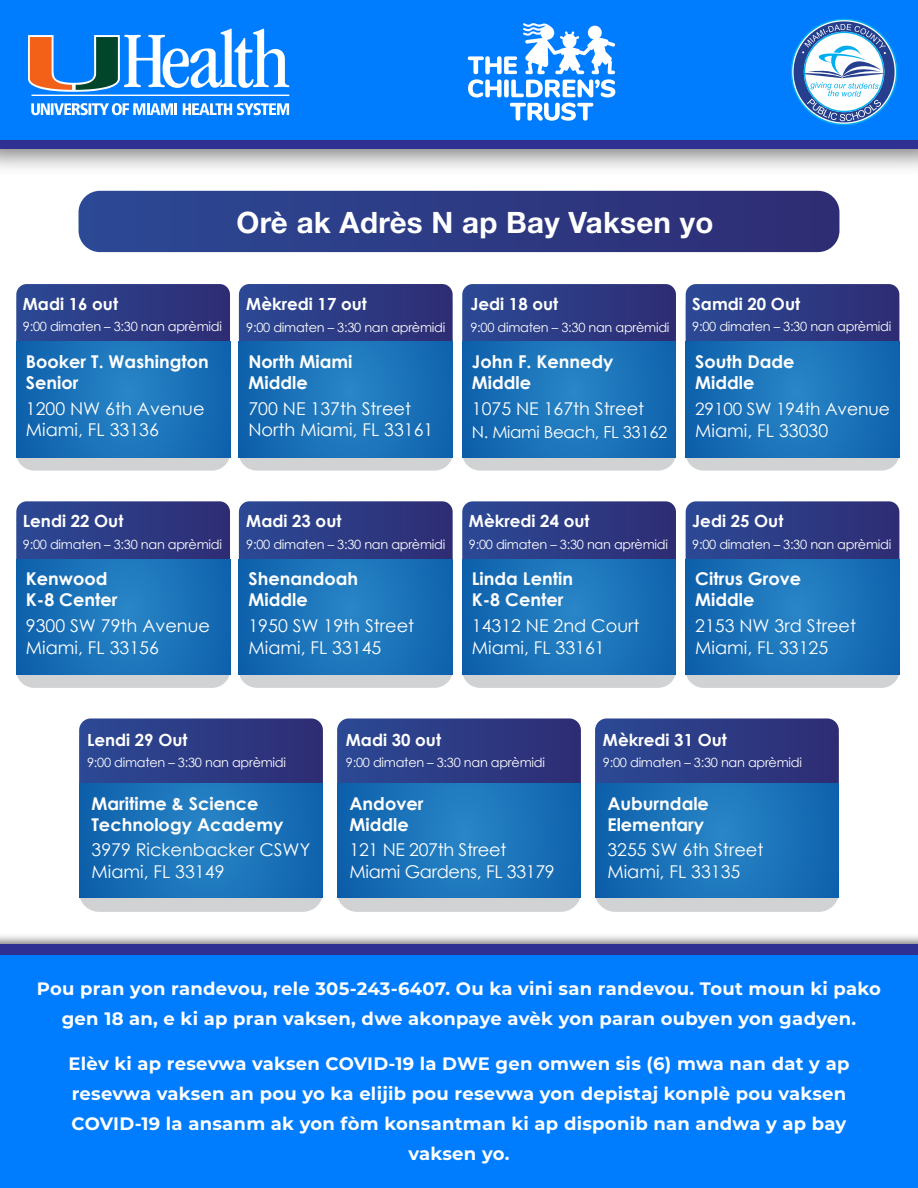
<style>
.page{position:relative;width:918px;height:1188px;background:#fff}
.page>*{position:absolute;margin:0;border:0;box-sizing:border-box;transform-origin:0 0}
.t1{font:700 29.55px "Helvetica Neue LT Std";letter-spacing:.01em;color:#fff}
.t2{font:700 18px/30px "Montserrat";letter-spacing:.015em;color:#fff;text-align:center}
.t3{font:17.55px/21.1px "Century Gothic";color:#fff}
.t4{font:700 17.55px/21.1px "Century Gothic";color:#fff}
.t5{font:17.55px/21.1px "Century Gothic";letter-spacing:-.02em;color:#fff}
.t6{font:17.1px "Century Gothic";letter-spacing:-.005em;color:#fff}
.t7{font:700 16.8px "Century Gothic";color:#fff}
.t8{font:16.5px "Century Gothic";letter-spacing:-.02em;color:#fff}
.t9{font:12.75px "Century Gothic";letter-spacing:-.02em;color:#fff}
</style>
<div class="page">
<div style="left:0;top:23px;width:918px;height:126px;background:#2e3192"></div>
<div style="left:0;top:0;width:918px;height:140px;background:#007dff"></div>
<svg style="left:791px;top:19px;width:106px;height:106px"></svg>
<svg style="left:28px;top:28px;width:261px;height:68px"></svg>
<svg style="left:183px;top:103px;width:106px;height:12px"></svg>
<svg style="left:31px;top:103px;width:146px;height:12px"></svg>
<svg style="left:468px;top:23px;width:147px;height:74px"></svg>
<svg style="left:510px;top:103px;width:83px;height:18px"></svg>
<div style="left:0;top:946px;width:918px;height:242px;background:#007dff"></div>
<div style="left:0;top:944px;width:918px;height:11px;background:#2e3192"></div>
<svg style="left:79px;top:191px;width:760px;height:61px;background:#2e3c85"></svg>
<div style="left:337px;top:722px;width:244px;height:190px;background:#d0d2d3;border-radius:20px"></div>
<svg style="left:337px;top:718px;width:244px;height:65px;background:#2f3d85"></svg>
<svg style="left:337px;top:783px;width:244px;height:114px;background:#1971b7"></svg>
<div style="left:595px;top:722px;width:244px;height:190px;background:#d0d2d3;border-radius:20px"></div>
<svg style="left:595px;top:718px;width:244px;height:65px;background:#2f3d85"></svg>
<svg style="left:595px;top:783px;width:244px;height:114px;background:#1971b7"></svg>
<div style="left:79px;top:722px;width:244px;height:190px;background:#d0d2d3;border-radius:20px"></div>
<svg style="left:79px;top:718px;width:244px;height:65px;background:#2f3d85"></svg>
<svg style="left:79px;top:783px;width:244px;height:114px;background:#1971b7"></svg>
<div style="left:16px;top:287px;width:214px;height:184px;background:#d0d2d3;border-radius:18px"></div>
<svg style="left:16px;top:284px;width:214px;height:58px;background:#2d3c85"></svg>
<svg style="left:16px;top:342px;width:214px;height:116px;background:#1971b7"></svg>
<div style="left:239px;top:287px;width:214px;height:184px;background:#d0d2d3;border-radius:18px"></div>
<svg style="left:239px;top:284px;width:214px;height:58px;background:#2d3c85"></svg>
<svg style="left:239px;top:342px;width:214px;height:116px;background:#1971b7"></svg>
<div style="left:462px;top:287px;width:214px;height:184px;background:#d0d2d3;border-radius:18px"></div>
<svg style="left:462px;top:284px;width:214px;height:58px;background:#2d3c85"></svg>
<svg style="left:462px;top:342px;width:214px;height:116px;background:#1971b7"></svg>
<div style="left:686px;top:287px;width:213px;height:184px;background:#d0d2d3;border-radius:18px"></div>
<svg style="left:686px;top:284px;width:213px;height:58px;background:#2d3c85"></svg>
<svg style="left:686px;top:342px;width:213px;height:116px;background:#1971b7"></svg>
<div style="left:16px;top:504px;width:214px;height:184px;background:#d0d2d3;border-radius:18px"></div>
<svg style="left:16px;top:501px;width:214px;height:58px;background:#2f3c85"></svg>
<svg style="left:16px;top:559px;width:214px;height:116px;background:#1971b7"></svg>
<div style="left:239px;top:504px;width:214px;height:184px;background:#d0d2d3;border-radius:18px"></div>
<svg style="left:239px;top:501px;width:214px;height:58px;background:#2f3c85"></svg>
<svg style="left:239px;top:559px;width:214px;height:116px;background:#1971b7"></svg>
<div style="left:462px;top:504px;width:214px;height:184px;background:#d0d2d3;border-radius:18px"></div>
<svg style="left:462px;top:501px;width:214px;height:58px;background:#2f3c85"></svg>
<svg style="left:462px;top:559px;width:214px;height:116px;background:#1971b7"></svg>
<div style="left:686px;top:504px;width:213px;height:184px;background:#d0d2d3;border-radius:18px"></div>
<svg style="left:686px;top:501px;width:213px;height:58px;background:#2f3c85"></svg>
<svg style="left:686px;top:559px;width:213px;height:116px;background:#1971b7"></svg>
<h1 class="t1" style="left:237px;top:204px;width:479px">Orè ak Adrès N ap Bay Vaksen yo</h1>
<p class="t7" style="left:23px;top:291px;width:97px">Madi 16 out</p>
<p class="t9" style="left:23px;top:318px;width:201px">9:00 dimaten – 3:30 nan aprèmidi</p>
<p class="t4" style="left:26px;top:350px;width:184px">Booker T. Washington<br>Senior</p>
<p class="t3" style="left:26px;top:398px;width:180px">1200 NW 6th Avenue<br>Miami, FL 33136</p>
<p class="t7" style="left:246px;top:291px;width:122px">Mèkredi 17 out</p>
<p class="t9" style="left:246px;top:318px;width:201px">9:00 dimaten – 3:30 nan aprèmidi</p>
<p class="t4" style="left:248px;top:350px;width:106px">North Miami<br>Middle</p>
<p class="t3" style="left:248px;top:398px;width:186px">700 NE 137th Street<br>North Miami, FL 33161</p>
<p class="t7" style="left:470px;top:291px;width:89px">Jedi 18 out</p>
<p class="t9" style="left:470px;top:318px;width:201px">9:00 dimaten – 3:30 nan aprèmidi</p>
<p class="t4" style="left:472px;top:350px;width:143px">John F. Kennedy<br>Middle</p>
<p class="t3" style="left:472px;top:398px;width:174px">1075 NE 167th Street</p>
<p class="t8" style="left:472px;top:420px;width:197px">N. Miami Beach, FL 33162</p>
<p class="t7" style="left:692px;top:291px;width:109px">Samdi 20 Out</p>
<p class="t9" style="left:692px;top:318px;width:201px">9:00 dimaten – 3:30 nan aprèmidi</p>
<p class="t4" style="left:695px;top:350px;width:101px">South Dade<br>Middle</p>
<p class="t6" style="left:695px;top:397px;width:196px">29100 SW 194th Avenue</p>
<p class="t3" style="left:695px;top:420px;width:134px">Miami, FL 33030</p>
<p class="t7" style="left:23px;top:508px;width:102px">Lendi 22 Out</p>
<p class="t9" style="left:23px;top:535px;width:201px">9:00 dimaten – 3:30 nan aprèmidi</p>
<p class="t4" style="left:26px;top:567px;width:93px">Kenwood<br>K-8 Center</p>
<p class="t3" style="left:26px;top:615px;width:186px">9300 SW 79th Avenue<br>Miami, FL 33156</p>
<p class="t7" style="left:246px;top:508px;width:97px">Madi 23 out</p>
<p class="t9" style="left:246px;top:535px;width:201px">9:00 dimaten – 3:30 nan aprèmidi</p>
<p class="t4" style="left:248px;top:567px;width:111px">Shenandoah<br>Middle</p>
<p class="t3" style="left:248px;top:615px;width:167px">1950 SW 19th Street<br>Miami, FL 33145</p>
<p class="t7" style="left:469px;top:509px;width:122px">Mèkredi 24 out</p>
<p class="t9" style="left:469px;top:535px;width:201px">9:00 dimaten – 3:30 nan aprèmidi</p>
<p class="t4" style="left:472px;top:567px;width:103px">Linda Lentin<br>K-8 Center</p>
<p class="t3" style="left:472px;top:615px;width:169px">14312 NE 2nd Court<br>Miami, FL 33161</p>
<p class="t7" style="left:692px;top:508px;width:93px">Jedi 25 Out</p>
<p class="t9" style="left:692px;top:535px;width:201px">9:00 dimaten – 3:30 nan aprèmidi</p>
<p class="t4" style="left:695px;top:567px;width:107px">Citrus Grove<br>Middle</p>
<p class="t3" style="left:695px;top:615px;width:162px">2153 NW 3rd Street<br>Miami, FL 33125</p>
<p class="t7" style="left:87px;top:727px;width:102px">Lendi 29 Out</p>
<p class="t9" style="left:87px;top:754px;width:201px">9:00 dimaten – 3:30 nan aprèmidi</p>
<p class="t4" style="left:92px;top:793px;width:193px">Maritime &amp; Science<br>Technology Academy</p>
<p class="t3" style="left:92px;top:839px;width:220px">3979 Rickenbacker CSWY<br>Miami, FL 33149</p>
<p class="t7" style="left:346px;top:727px;width:97px">Madi 30 out</p>
<p class="t9" style="left:346px;top:754px;width:201px">9:00 dimaten – 3:30 nan aprèmidi</p>
<p class="t4" style="left:350px;top:793px;width:75px">Andover<br>Middle</p>
<p class="t5" style="left:350px;top:839px;width:207px">121 NE 207th Street<br>Miami Gardens, FL 33179</p>
<p class="t7" style="left:603px;top:727px;width:126px">Mèkredi 31 Out</p>
<p class="t9" style="left:603px;top:754px;width:201px">9:00 dimaten – 3:30 nan aprèmidi</p>
<p class="t4" style="left:607px;top:793px;width:103px">Auburndale<br>Elementary</p>
<p class="t3" style="left:607px;top:839px;width:158px">3255 SW 6th Street<br>Miami, FL 33135</p>
<p class="t2" style="left:37px;top:973px;width:846px">Pou pran yon randevou, rele 305-243-6407. Ou ka vini san randevou. Tout moun ki pako gen 18 an, e ki ap pran vaksen, dwe akonpaye avèk yon paran oubyen yon gadyen.</p>
<p class="t2" style="left:69px;top:1048px;width:782px">Elèv ki ap resevwa vaksen COVID-19 la DWE gen omwen sis (6) mwa nan dat y ap resevwa vaksen an pou yo ka elijib pou resevwa yon depistaj konplè pou vaksen COVID-19 la ansanm ak yon fòm konsantman ki ap disponib nan andwa y ap bay vaksen yo.</p>
</div>
